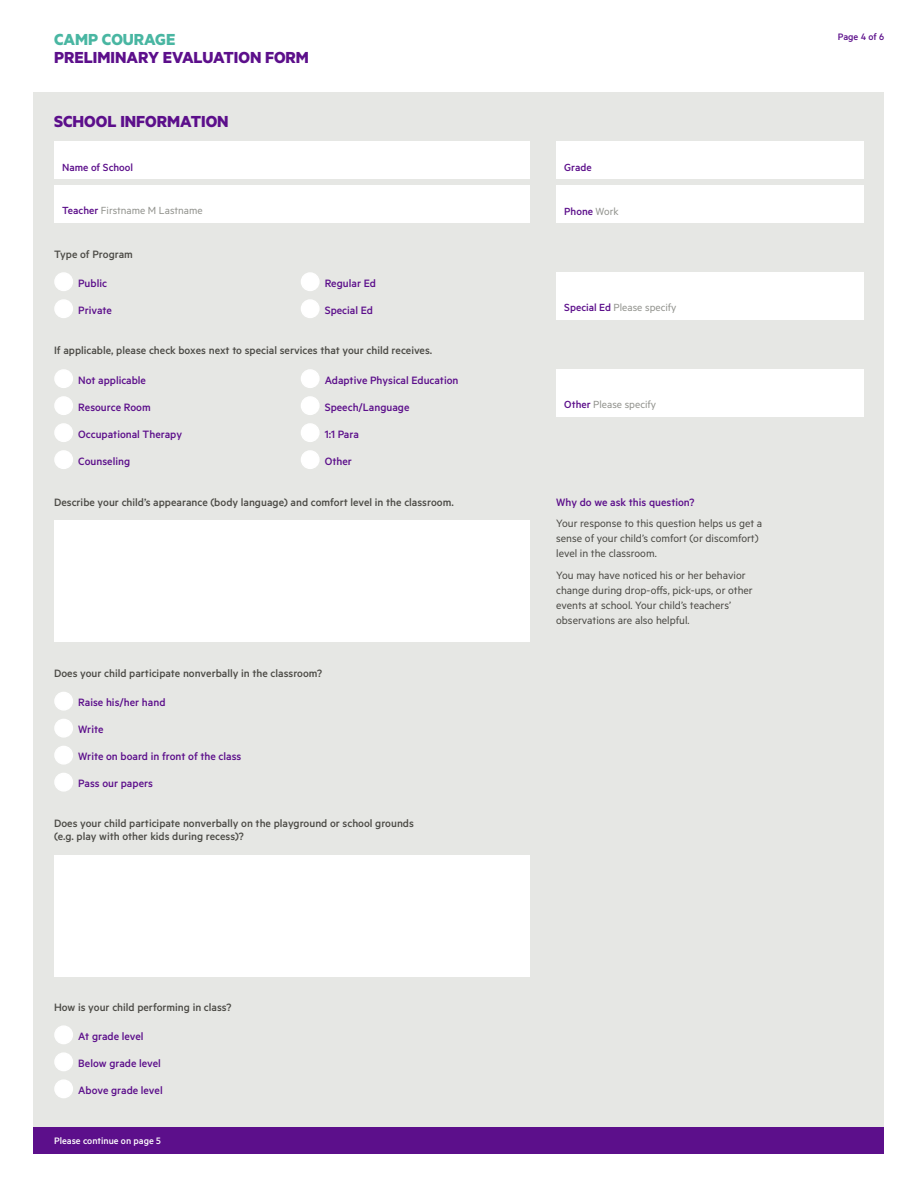
<style>
.page{position:relative;width:918px;height:1188px;background:#fff}
.page>*{position:absolute;margin:0;border:0;box-sizing:border-box;transform-origin:0 0}
.t1{font:700 18px "Metric";color:#5c0f8b}
.t2{font:700 18px "Metric";color:#49b6a2}
.t3{font:500 12px/13.5px "Metric";color:#4c4b46}
.t4{font:500 12px "Metric";color:#5c0f8b}
.t5{font:12px/15px "Metric";color:#4c4b46}
.t6{font:11.7px "Metric";color:#92938e}
.t7{font:500 11.7px "Metric";color:#5c0f8b}
.t8{font:500 10.5px "Metric";color:#fff}
.t9{font:500 10.5px "Metric";color:#5c0f8b}
.s1{font-weight:500;color:#5c0f8b}
.s2{font-weight:400;color:#92938e}
</style>
<div class="page">
<div style="left:34px;top:91px;width:850px;height:1036px;background:#e6e7e4"></div>
<div style="left:34px;top:1127px;width:850px;height:27px;background:#5c0f8b"></div>
<div style="left:54px;top:141px;width:475px;height:38px;background:#fff"></div>
<div style="left:54px;top:185px;width:475px;height:37px;background:#fff"></div>
<div style="left:556px;top:141px;width:308px;height:38px;background:#fff"></div>
<div style="left:556px;top:272px;width:308px;height:47px;background:#fff"></div>
<div style="left:556px;top:369px;width:308px;height:47px;background:#fff"></div>
<div style="left:556px;top:185px;width:308px;height:38px;background:#fff"></div>
<div style="left:55px;top:273px;width:17px;height:17px;background:#fff;border-radius:50%"></div>
<div style="left:54px;top:272px;width:19px;height:19px;border:2px solid #fff;border-radius:50%"></div>
<div style="left:55px;top:300px;width:17px;height:17px;background:#fff;border-radius:50%"></div>
<div style="left:54px;top:299px;width:19px;height:19px;border:2px solid #fff;border-radius:50%"></div>
<div style="left:301px;top:273px;width:18px;height:17px;background:#fff;border-radius:50%"></div>
<div style="left:301px;top:272px;width:19px;height:19px;border:2px solid #fff;border-radius:50%"></div>
<div style="left:301px;top:300px;width:18px;height:17px;background:#fff;border-radius:50%"></div>
<div style="left:301px;top:299px;width:19px;height:19px;border:2px solid #fff;border-radius:50%"></div>
<div style="left:55px;top:370px;width:17px;height:17px;background:#fff;border-radius:50%"></div>
<div style="left:54px;top:369px;width:19px;height:19px;border:2px solid #fff;border-radius:50%"></div>
<div style="left:55px;top:397px;width:17px;height:17px;background:#fff;border-radius:50%"></div>
<div style="left:54px;top:396px;width:19px;height:19px;border:2px solid #fff;border-radius:50%"></div>
<div style="left:55px;top:424px;width:17px;height:17px;background:#fff;border-radius:50%"></div>
<div style="left:54px;top:423px;width:19px;height:19px;border:2px solid #fff;border-radius:50%"></div>
<div style="left:55px;top:451px;width:17px;height:17px;background:#fff;border-radius:50%"></div>
<div style="left:54px;top:450px;width:19px;height:19px;border:2px solid #fff;border-radius:50%"></div>
<div style="left:301px;top:370px;width:18px;height:17px;background:#fff;border-radius:50%"></div>
<div style="left:301px;top:369px;width:19px;height:19px;border:2px solid #fff;border-radius:50%"></div>
<div style="left:301px;top:397px;width:18px;height:17px;background:#fff;border-radius:50%"></div>
<div style="left:301px;top:396px;width:19px;height:19px;border:2px solid #fff;border-radius:50%"></div>
<div style="left:301px;top:424px;width:18px;height:17px;background:#fff;border-radius:50%"></div>
<div style="left:301px;top:423px;width:19px;height:19px;border:2px solid #fff;border-radius:50%"></div>
<div style="left:301px;top:451px;width:18px;height:17px;background:#fff;border-radius:50%"></div>
<div style="left:301px;top:450px;width:19px;height:19px;border:2px solid #fff;border-radius:50%"></div>
<div style="left:55px;top:692px;width:17px;height:18px;background:#fff;border-radius:50%"></div>
<div style="left:54px;top:692px;width:19px;height:19px;border:2px solid #fff;border-radius:50%"></div>
<div style="left:55px;top:719px;width:17px;height:18px;background:#fff;border-radius:50%"></div>
<div style="left:54px;top:719px;width:19px;height:19px;border:2px solid #fff;border-radius:50%"></div>
<div style="left:55px;top:746px;width:17px;height:18px;background:#fff;border-radius:50%"></div>
<div style="left:54px;top:746px;width:19px;height:19px;border:2px solid #fff;border-radius:50%"></div>
<div style="left:55px;top:773px;width:17px;height:18px;background:#fff;border-radius:50%"></div>
<div style="left:54px;top:773px;width:19px;height:19px;border:2px solid #fff;border-radius:50%"></div>
<div style="left:55px;top:1026px;width:17px;height:18px;background:#fff;border-radius:50%"></div>
<div style="left:54px;top:1025px;width:19px;height:19px;border:2px solid #fff;border-radius:50%"></div>
<div style="left:55px;top:1053px;width:17px;height:18px;background:#fff;border-radius:50%"></div>
<div style="left:54px;top:1052px;width:19px;height:19px;border:2px solid #fff;border-radius:50%"></div>
<div style="left:55px;top:1080px;width:17px;height:18px;background:#fff;border-radius:50%"></div>
<div style="left:54px;top:1079px;width:19px;height:19px;border:2px solid #fff;border-radius:50%"></div>
<div style="left:54px;top:855px;width:475px;height:122px;background:#fff"></div>
<div style="left:54px;top:520px;width:475px;height:122px;background:#fff"></div>
<h1 class="t2" style="left:54px;top:28px;width:123px">CAMP COURAGE</h1>
<h1 class="t1" style="left:54px;top:46px;width:257px">PRELIMINARY EVALUATION FORM</h1>
<h1 class="t1" style="left:54px;top:110px;width:176px">SCHOOL INFORMATION</h1>
<p class="t7" style="left:62px;top:161px;width:73px">Name of School</p>
<p class="t6" style="left:62px;top:204px;width:142px"><span class="s1">Teacher</span> Firstname M Lastname</p>
<p class="t3" style="left:54px;top:247px;width:80px">Type of Program</p>
<p class="t4" style="left:78px;top:276px;width:30px">Public</p>
<p class="t4" style="left:78px;top:303px;width:35px">Private</p>
<p class="t4" style="left:325px;top:276px;width:53px">Regular Ed</p>
<p class="t4" style="left:325px;top:303px;width:50px">Special Ed</p>
<p class="t3" style="left:54px;top:344px;width:380px">If applicable, please check boxes next to special services that your child receives.</p>
<p class="t4" style="left:78px;top:373px;width:69px">Not applicable</p>
<p class="t4" style="left:78px;top:400px;width:74px">Resource Room</p>
<p class="t4" style="left:78px;top:427px;width:105px">Occupational Therapy</p>
<p class="t4" style="left:78px;top:454px;width:53px">Counseling</p>
<p class="t4" style="left:325px;top:373px;width:135px">Adaptive Physical Education</p>
<p class="t4" style="left:325px;top:400px;width:86px">Speech/Language</p>
<p class="t4" style="left:325px;top:427px;width:36px">1:1 Para</p>
<p class="t4" style="left:325px;top:454px;width:29px">Other</p>
<p class="t3" style="left:54px;top:495px;width:401px">Describe your child’s appearance (body language) and comfort level in the classroom.</p>
<p class="t3" style="left:54px;top:666px;width:270px">Does your child participate nonverbally in the classroom?</p>
<p class="t4" style="left:78px;top:695px;width:89px">Raise his/her hand</p>
<p class="t4" style="left:78px;top:722px;width:27px">Write</p>
<p class="t4" style="left:78px;top:749px;width:165px">Write on board in front of the class</p>
<p class="t4" style="left:78px;top:776px;width:76px">Pass our papers</p>
<p class="t3" style="left:54px;top:816px;width:361px">Does your child participate nonverbally on the playground or school grounds (e.g. play with other kids during recess)?</p>
<p class="t3" style="left:54px;top:1000px;width:179px">How is your child performing in class?</p>
<p class="t4" style="left:78px;top:1029px;width:67px">At grade level</p>
<p class="t4" style="left:78px;top:1056px;width:84px">Below grade level</p>
<p class="t4" style="left:78px;top:1083px;width:86px">Above grade level</p>
<p class="t8" style="left:54px;top:1135px;width:108px">Please continue on page 5</p>
<p class="t7" style="left:564px;top:161px;width:29px">Grade</p>
<p class="t7" style="left:564px;top:204px;width:56px">Phone <span class="s2">Work</span></p>
<p class="t6" style="left:564px;top:301px;width:114px"><span class="s1">Special Ed</span> Please specify</p>
<p class="t6" style="left:564px;top:398px;width:93px"><span class="s1">Other</span> Please specify</p>
<p class="t4" style="left:556px;top:495px;width:140px">Why do we ask this question?</p>
<p class="t5" style="left:556px;top:516px;width:208px">Your response to this question helps us get a sense of your child’s comfort (or discomfort) level in the classroom.</p>
<p class="t5" style="left:556px;top:568px;width:198px">You may have noticed his or her behavior change during drop-offs, pick-ups, or other events at school. Your child’s teachers’ observations are also helpful.</p>
<p class="t9" style="left:838px;top:31px;width:48px">Page 4 of 6</p>
</div>
